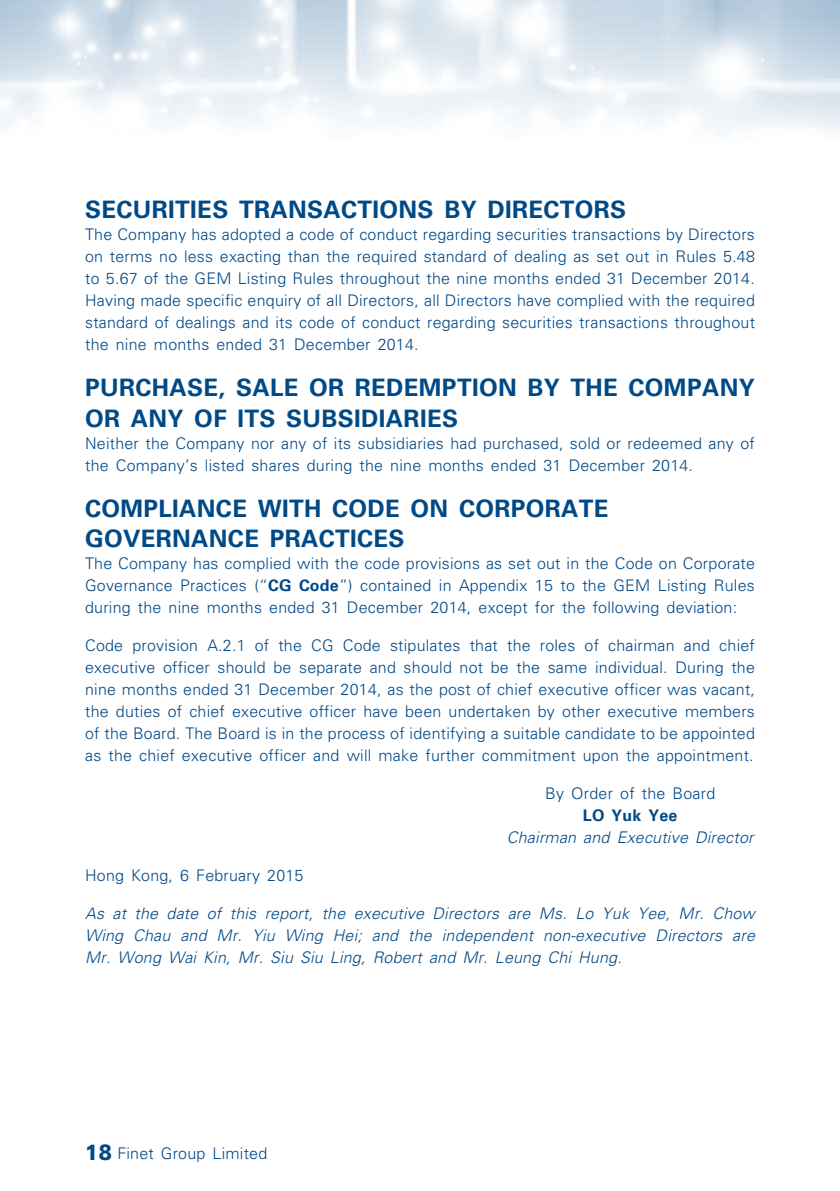
<style>
.page{position:relative;width:840px;height:1191px;background:#fff}
.page>*{position:absolute;margin:0;border:0;box-sizing:border-box;transform-origin:0 0}
.t1{font:700 24px/30px "Univers LT Std";letter-spacing:.015em;color:#004987}
.t2{font:300 16px/22px "Univers LT Std";letter-spacing:.015em;color:#004987;text-align:justify}
.t3{font:italic 300 16px/22px "Univers LT Std";letter-spacing:.015em;color:#004987;text-align:justify}
.t4{font:700 16px "Univers LT Std";letter-spacing:.015em;color:#004987}
.s1{font-weight:700}
.s2{font-weight:900;font-size:22px}
</style>
<div class="page">
<h1 class="t1" style="left:85px;top:195px;width:542px">SECURITIES TRANSACTIONS BY DIRECTORS</h1>
<p class="t2" style="left:85px;top:224px;width:671px">The Company has adopted a code of conduct regarding securities transactions by Directors on terms no less exacting than the required standard of dealing as set out in Rules 5.48 to 5.67 of the GEM Listing Rules throughout the nine months ended 31 December 2014.<br>Having made specific enquiry of all Directors, all Directors have complied with the required standard of dealings and its code of conduct regarding securities transactions throughout the nine months ended 31 December 2014.</p>
<h1 class="t1" style="left:85px;top:373px;width:670px">PURCHASE, SALE OR REDEMPTION BY THE COMPANY<br>OR ANY OF ITS SUBSIDIARIES</h1>
<p class="t2" style="left:85px;top:432px;width:670px">Neither the Company nor any of its subsidiaries had purchased, sold or redeemed any of the Company’s listed shares during the nine months ended 31 December 2014.</p>
<h1 class="t1" style="left:85px;top:493px;width:524px">COMPLIANCE WITH CODE ON CORPORATE<br>GOVERNANCE PRACTICES</h1>
<p class="t2" style="left:85px;top:552px;width:671px">The Company has complied with the code provisions as set out in the Code on Corporate Governance Practices (“<span class="s1">CG Code</span>”) contained in Appendix 15 to the GEM Listing Rules during the nine months ended 31 December 2014, except for the following deviation:</p>
<p class="t2" style="left:85px;top:634px;width:671px">Code provision A.2.1 of the CG Code stipulates that the roles of chairman and chief executive officer should be separate and should not be the same individual. During the nine months ended 31 December 2014, as the post of chief executive officer was vacant, the duties of chief executive officer have been undertaken by other executive members of the Board. The Board is in the process of identifying a suitable candidate to be appointed as the chief executive officer and will make further commitment upon the appointment.</p>
<p class="t2" style="left:545px;top:782px;width:171px">By Order of the Board</p>
<p class="t4" style="left:582px;top:805px;width:96px">LO Yuk Yee</p>
<p class="t3" style="left:506px;top:826px;width:248px">Chairman and Executive Director</p>
<p class="t2" style="left:85px;top:864px;width:220px">Hong Kong, 6 February 2015</p>
<p class="t3" style="left:85px;top:902px;width:671px">As at the date of this report, the executive Directors are Ms. Lo Yuk Yee, Mr. Chow Wing Chau and Mr. Yiu Wing Hei; and the independent non-executive Directors are Mr. Wong Wai Kin, Mr. Siu Siu Ling, Robert and Mr. Leung Chi Hung.</p>
<p class="t2" style="left:85px;top:1142px;width:184px"><span class="s2">18</span> Finet Group Limited</p>
</div>
